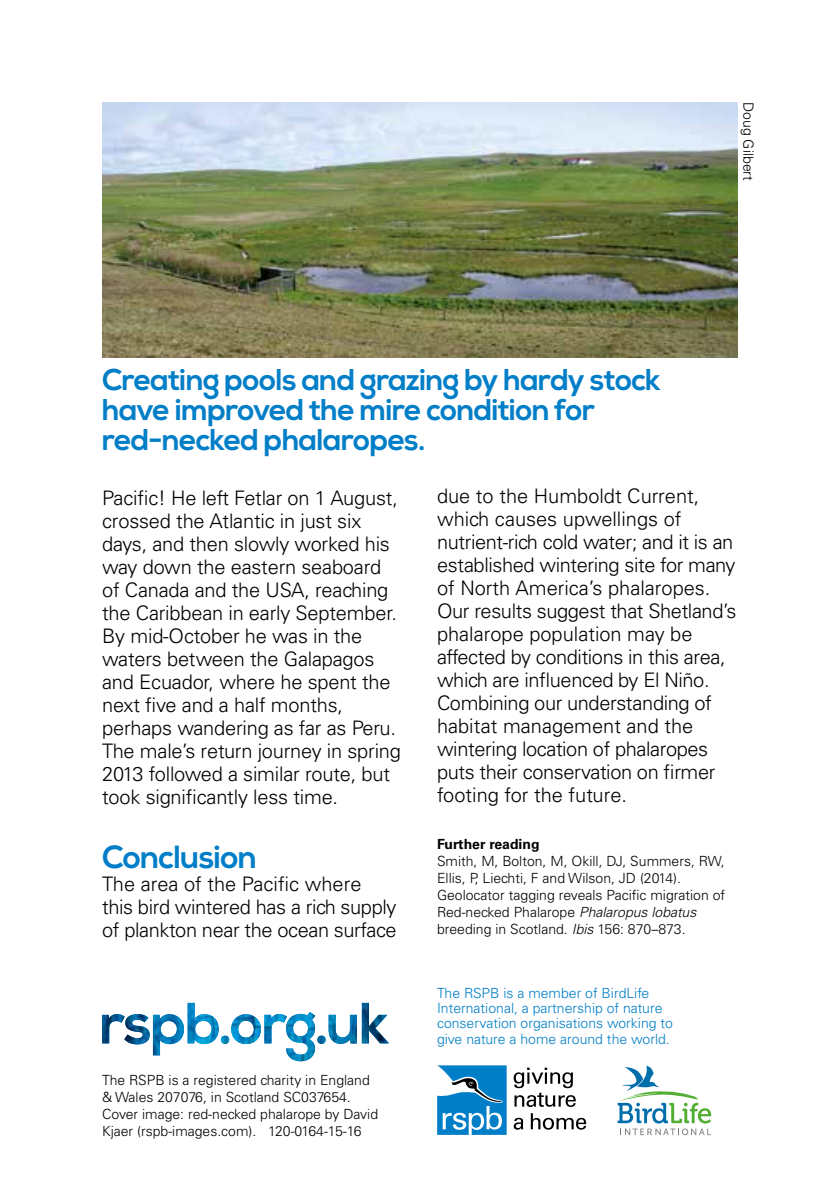
<style>
.page{position:relative;width:840px;height:1191px;background:#fff}
.page>*{position:absolute;margin:0;border:0;box-sizing:border-box;transform-origin:0 0}
.t1{font:700 32px "Nexa";letter-spacing:-.02em;color:#007ec7}
.t2{font:700 30px/30px "Nexa";letter-spacing:-.02em;color:#007ec7}
.t3{font:300 20px/23px "Univers";letter-spacing:-.01em;color:#000}
.t4{font:300 14px/17px "Univers";color:#000}
.t5{font:300 14px/15.2px "Univers";color:#007ec7}
.t6{font:700 14px "Univers";color:#000}
.s1{font-style:italic}
</style>
<div class="page">
<img style="left:102px;top:102px;width:635px;height:255px">
<img style="left:102px;top:1003px;width:286px;height:58px">
<svg style="left:513px;top:1067px;width:62px;height:40px"></svg>
<svg style="left:513px;top:1117px;width:10px;height:12px"></svg>
<svg style="left:530px;top:1113px;width:56px;height:16px"></svg>
<svg style="left:437px;top:1065px;width:69px;height:69px"></svg>
<svg style="left:617px;top:1065px;width:93px;height:70px"></svg>
<h2 class="t2" style="left:102px;top:366px;width:560px">Creating pools and grazing by hardy stock have improved the mire condition for red-necked phalaropes.</h2>
<p class="t4" style="left:756px;top:102px;width:80px;rotate:90deg">Doug Gilbert</p>
<p class="t3" style="left:102px;top:486px;width:300px">Pacific! He left Fetlar on 1 August, crossed the Atlantic in just six days, and then slowly worked his way down the eastern seaboard of Canada and the USA, reaching the Caribbean in early September.<br>By mid-October he was in the waters between the Galapagos and Ecuador, where he spent the next five and a half months, perhaps wandering as far as Peru.<br>The male’s return journey in spring<br>2013 followed a similar route, but took significantly less time.</p>
<h1 class="t1" style="left:102px;top:838px;width:156px">Conclusion</h1>
<p class="t3" style="left:102px;top:872px;width:296px">The area of the Pacific where this bird wintered has a rich supply of plankton near the ocean surface</p>
<p class="t4" style="left:102px;top:1071px;width:277px">The RSPB is a registered charity in England &amp; Wales 207076, in Scotland SC037654.<br>Cover image: red-necked phalarope by David Kjaer (rspb-images.com). 120-0164-15-16</p>
<p class="t3" style="left:437px;top:485px;width:301px">due to the Humboldt Current, which causes upwellings of nutrient-rich cold water; and it is an established wintering site for many of North America’s phalaropes.<br>Our results suggest that Shetland’s phalarope population may be affected by conditions in this area, which are influenced by El Niño.<br>Combining our understanding of habitat management and the wintering location of phalaropes puts their conservation on firmer footing for the future.</p>
<p class="t6" style="left:437px;top:836px;width:104px">Further reading</p>
<p class="t4" style="left:437px;top:852px;width:289px">Smith, M, Bolton, M, Okill, DJ, Summers, RW, Ellis, P, Liechti, F and Wilson, JD (2014).<br>Geolocator tagging reveals Pacific migration of Red-necked Phalarope <span class="s1">Phalaropus lobatus </span>breeding in Scotland. <span class="s1">Ibis</span> 156: 870–873.</p>
<p class="t5" style="left:437px;top:985px;width:237px">The RSPB is a member of BirdLife International, a partnership of nature conservation organisations working to give nature a home around the world.</p>
</div>
